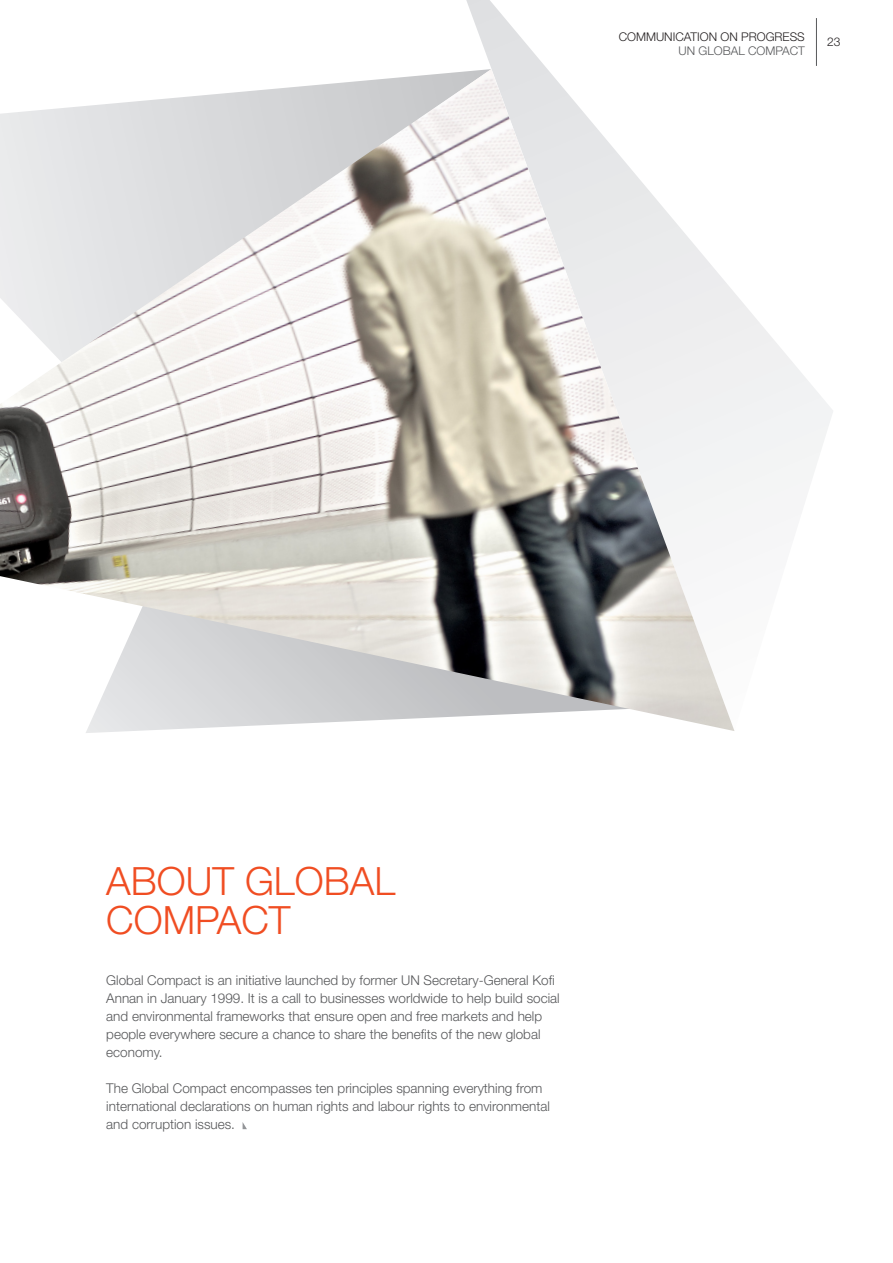
<style>
.page{position:relative;width:893px;height:1263px;background:#fff}
.page>*{position:absolute;margin:0;border:0;box-sizing:border-box;transform-origin:0 0}
.Headline{font:300 39px/39px "Helvetica Neue";color:#f04d22}
.Body_text{font:300 13.5px/18px "Helvetica Neue";color:#57585a}
.t1{font:300 12px "Helvetica Neue";color:#231f20}
.t2{font:300 12px "Helvetica Neue";color:#57585a}
</style>
<div class="page">
<svg style="left:466px;top:0;width:367px;height:731px"></svg>
<img style="left:0;top:69px;width:734px;height:662px">
<svg style="left:243px;top:1123px;width:4px;height:6px"></svg>
<p class="t1" style="left:619px;top:30px;width:188px">COMMUNICATION ON PROGRESS</p>
<p class="t2" style="left:678px;top:43px;width:128px">UN GLOBAL COMPACT</p>
<p class="t1" style="left:827px;top:34px;width:15px">23</p>
<p class="Headline" style="left:106px;top:861px;width:290px">ABOUT GLOBAL<br>COMPACT</p>
<p class="Body_text" style="left:106px;top:971px;width:455px">Global Compact is an initiative launched by former UN Secretary-General Kofi Annan in January 1999. It is a call to businesses worldwide to help build social and environmental frameworks that ensure open and free markets and help people everywhere secure a chance to share the benefits of the new global economy.</p>
<p class="Body_text" style="left:106px;top:1079px;width:445px">The Global Compact encompasses ten principles spanning everything from international declarations on human rights and labour rights to environmental and corruption issues.</p>
</div>
